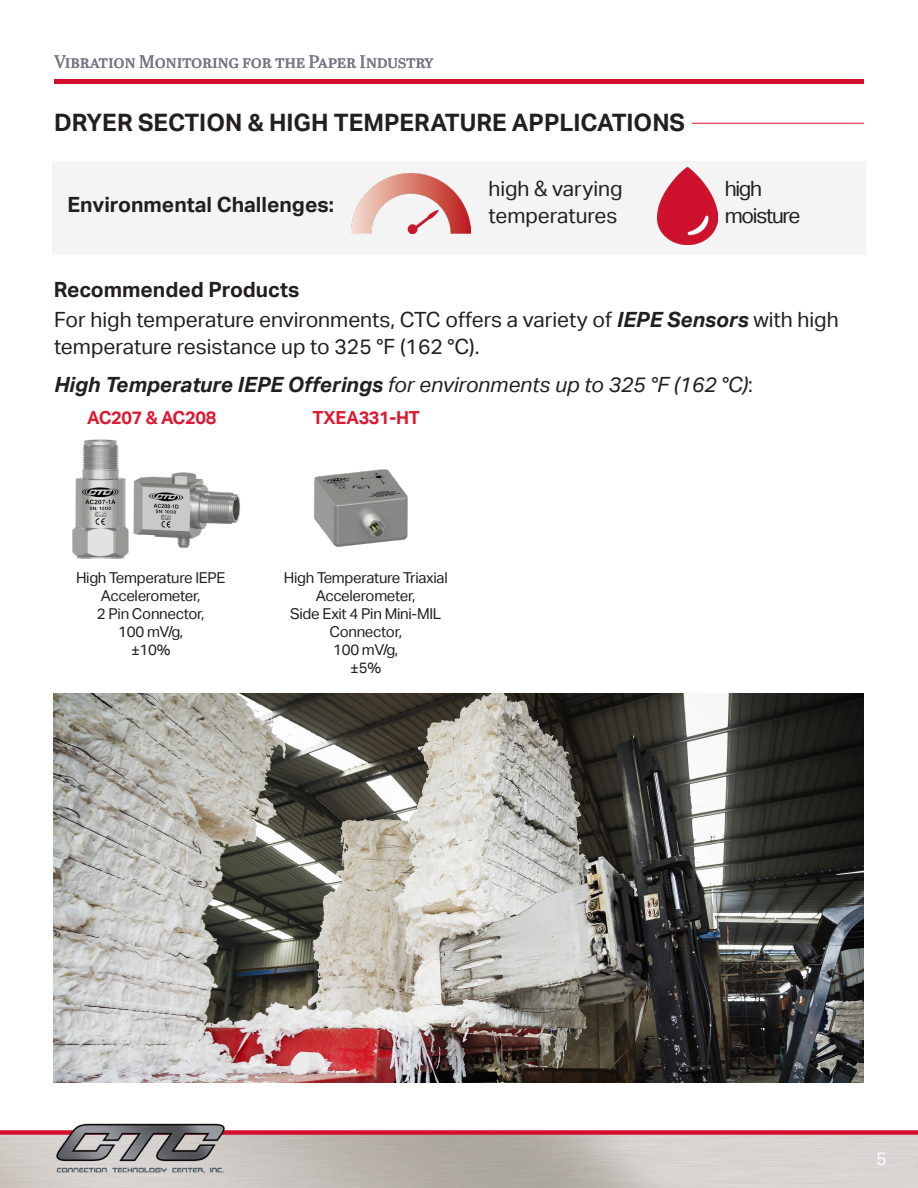
<style>
.page{position:relative;width:918px;height:1188px;background:#fff}
.page>*{position:absolute;margin:0;border:0;box-sizing:border-box;transform-origin:0 0}
.Section_Heading{font:700 24px "Aktiv Grotesk";color:#231f20}
.Section_Heading-2{font:21px/27px "Aktiv Grotesk";color:#231f20}
.Section_Heading-3{font:italic 21px "Aktiv Grotesk";color:#231f20}
.Section_Heading-4{font:700 21px "Aktiv Grotesk";color:#231f20}
.Section_Heading-5{font:21px "Aktiv Grotesk";letter-spacing:-.06em;color:#231f20}
.Top_of_Page{font:18px "Abril Text";letter-spacing:-.015em;color:#767885}
.t1{font:700 18px "Aktiv Grotesk";letter-spacing:-.02em;color:#dc1a32}
.t2{font:18px "Aktiv Grotesk";color:#fff}
.t3{font:15px/18px "Aktiv Grotesk";letter-spacing:-.02em;color:#231f20;text-align:center}
.s1{font-weight:700;font-style:italic}
.s2{font-weight:700}
.s3{font-style:normal}
</style>
<div class="page">
<div style="left:0;top:1130px;width:918px;height:5px;background:#d40f2c"></div>
<img style="left:54px;top:1123px;width:172px;height:65px">
<div style="left:54px;top:79px;width:810px;height:5px;background:#d40f2c"></div>
<div style="left:53px;top:162px;width:813px;height:93px;background:#f4f4f4"></div>
<img style="left:352px;top:174px;width:119px;height:60px">
<hr style="left:692px;top:123px;width:172px;height:1px;background:#dc1a32">
<img style="left:658px;top:167px;width:59px;height:77px">
<img style="left:72px;top:439px;width:56px;height:120px">
<img style="left:128px;top:472px;width:112px;height:81px">
<img style="left:313px;top:469px;width:95px;height:78px">
<img style="left:54px;top:694px;width:810px;height:389px">
<p class="Top_of_Page" style="left:54px;top:49px;width:381px">Vibration Monitoring for the Paper Industry</p>
<p class="Section_Heading" style="left:54px;top:109px;width:633px">DRYER SECTION &amp; HIGH TEMPERATURE APPLICATIONS</p>
<p class="Section_Heading-4" style="left:68px;top:193px;width:268px">Environmental Challenges:</p>
<p class="Section_Heading-2" style="left:488px;top:176px;width:136px">high &amp; varying</p>
<p class="Section_Heading-2" style="left:488px;top:203px;width:131px">temperatures</p>
<p class="Section_Heading-2" style="left:725px;top:175px;width:39px">high</p>
<p class="Section_Heading-5" style="left:725px;top:203px;width:77px">moisture</p>
<p class="Section_Heading-4" style="left:54px;top:278px;width:247px">Recommended Products</p>
<p class="Section_Heading-2" style="left:54px;top:306px;width:786px">For high temperature environments, CTC offers a variety of <span class="s1">IEPE Sensors</span> with high temperature resistance up to 325 °F (162 °C).</p>
<p class="Section_Heading-3" style="left:54px;top:372px;width:700px"><span class="s2">High Temperature IEPE Offerings</span> for environments up to 325 °F (162 °C)<span class="s3">:</span></p>
<p class="t1" style="left:87px;top:407px;width:131px">AC207 &amp; AC208</p>
<p class="t1" style="left:312px;top:407px;width:109px">TXEA331-HT</p>
<p class="t3" style="left:76px;top:568px;width:151px">High Temperature IEPE<br>Accelerometer,</p>
<p class="t3" style="left:97px;top:604px;width:109px">2 Pin Connector,</p>
<p class="t3" style="left:118px;top:622px;width:67px">100 mV/g,</p>
<p class="t3" style="left:131px;top:640px;width:41px">±10%</p>
<p class="t3" style="left:284px;top:568px;width:165px">High Temperature Triaxial<br>Accelerometer,</p>
<p class="t3" style="left:290px;top:604px;width:153px">Side Exit 4 Pin Mini-MIL<br>Connector,<br>100 mV/g,<br>±5%</p>
<p class="t2" style="left:876px;top:1148px;width:12px">5</p>
</div>
